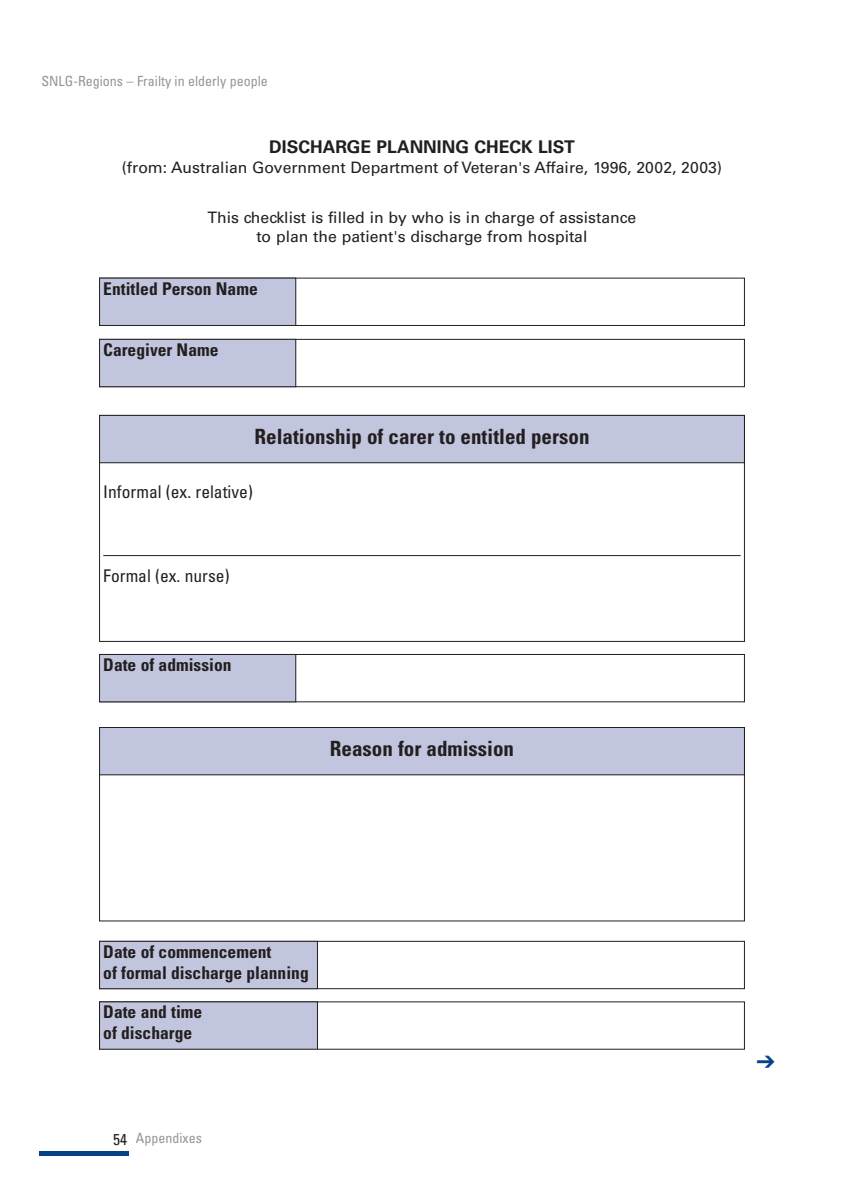
<style>
.page{position:relative;width:844px;height:1191px;background:#fff}
.page>*{position:absolute;margin:0;border:0;box-sizing:border-box;transform-origin:0 0}
.t1{font:700 condensed 21px "Univers";color:#231f20}
.t2{font:700 condensed 17.5px/21px "Univers";color:#231f20}
.t3{font:condensed 17.5px "Univers";color:#231f20}
.t4{font:700 17.5px "Univers";color:#231f20}
.t5{font:15.75px/18.9px "Univers";color:#231f20;text-align:center}
.t6{font:condensed 14px "Univers";color:#939598}
.s1{font-size:15.75px;color:#231f20}
</style>
<div class="page">
<div style="left:40px;top:1151px;width:89px;height:5px;background:#054286"></div>
<div style="left:99px;top:278px;width:645px;height:48px;border:1px solid #231f20"></div>
<div style="left:99px;top:339px;width:645px;height:48px;border:1px solid #231f20"></div>
<div style="left:99px;top:278px;width:197px;height:47px;background:#c1c5dd"></div>
<div style="left:99px;top:278px;width:197px;height:48px;border:1px solid #231f20"></div>
<div style="left:99px;top:339px;width:197px;height:48px;background:#c1c5dd"></div>
<div style="left:99px;top:339px;width:197px;height:48px;border:1px solid #231f20"></div>
<div style="left:99px;top:654px;width:645px;height:48px;border:1px solid #231f20"></div>
<div style="left:99px;top:654px;width:197px;height:48px;background:#c1c5dd"></div>
<div style="left:99px;top:654px;width:197px;height:48px;border:1px solid #231f20"></div>
<hr style="left:103px;top:555px;width:637px;height:1px;background:#231f20">
<div style="left:99px;top:415px;width:645px;height:48px;background:#c1c5dd"></div>
<div style="left:99px;top:415px;width:645px;height:48px;border:1px solid #231f20"></div>
<div style="left:99px;top:941px;width:645px;height:48px;border:1px solid #231f20"></div>
<div style="left:99px;top:941px;width:218px;height:47px;background:#c1c5dd"></div>
<div style="left:99px;top:941px;width:218px;height:48px;border:1px solid #231f20"></div>
<div style="left:99px;top:1002px;width:218px;height:47px;background:#c1c5dd"></div>
<div style="left:99px;top:1001px;width:218px;height:48px;border:1px solid #231f20"></div>
<div style="left:99px;top:727px;width:645px;height:48px;background:#c1c5dd"></div>
<div style="left:99px;top:727px;width:645px;height:48px;border:1px solid #231f20"></div>
<p class="t6" style="left:41px;top:76px;width:228px">SNLG-Regions – Frailty in elderly people</p>
<p class="t4" style="left:269px;top:141px;width:307px">DISCHARGE PLANNING CHECK LIST</p>
<p class="t5" style="left:122px;top:159px;width:601px">(from: Australian Government Department of Veteran's Affaire, 1996, 2002, 2003)</p>
<p class="t5" style="left:207px;top:209px;width:430px">This checklist is filled in by who is in charge of assistance to plan the patient's discharge from hospital</p>
<p class="t2" style="left:103px;top:279px;width:156px">Entitled Person Name</p>
<p class="t2" style="left:103px;top:340px;width:117px">Caregiver Name</p>
<h1 class="t1" style="left:254px;top:429px;width:336px">Relationship of carer to entitled person</h1>
<p class="t3" style="left:103px;top:486px;width:151px">Informal (ex. relative)</p>
<p class="t3" style="left:103px;top:570px;width:128px">Formal (ex. nurse)</p>
<p class="t2" style="left:103px;top:655px;width:130px">Date of admission</p>
<h1 class="t1" style="left:330px;top:741px;width:186px">Reason for admission</h1>
<p class="t2" style="left:103px;top:942px;width:207px">Date of commencement<br>of formal discharge planning</p>
<p class="t2" style="left:103px;top:1003px;width:100px">Date and time of discharge</p>
<p class="t6" style="left:113px;top:1133px;width:90px"><span class="s1">54</span> Appendixes</p>
</div>
